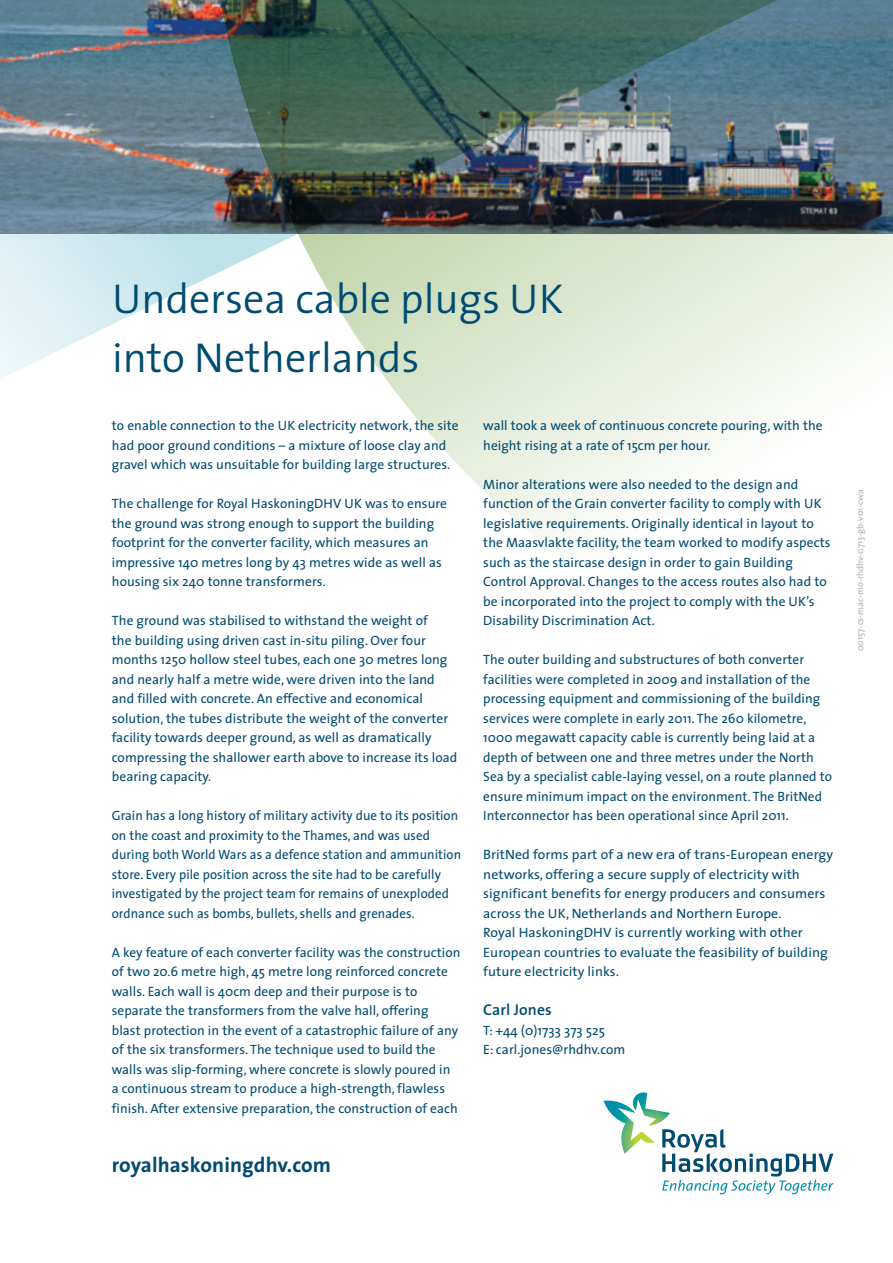
<style>
.page{position:relative;width:893px;height:1263px;background:#fff}
.page>*{position:absolute;margin:0;border:0;box-sizing:border-box;transform-origin:0 0}
.Insert_sheet_Main_He{font:300 42px "The Sans";color:#004b70}
.t1{font:700 21px "The Sans";letter-spacing:.005em;color:#004b70}
.Insert_sheet_-_conta{font:600 15.75px "The Sans";letter-spacing:.005em;color:#004b70}
.Insert_sheet_Body_Te{font:13.5px/19.5px "The Sans";letter-spacing:.005em;color:#004b70}
.Insert_sheet_Body_Te-2{font:13.5px/19.5px "The Sans";letter-spacing:.005em;color:#004b70;scale:.96 1}
.t2{font:9px "The Sans";color:#afb0b4}
</style>
<div class="page">
<img style="left:0;top:0;width:204px;height:234px">
<img style="left:204px;top:0;width:689px;height:546px">
<svg style="left:0;top:234px;width:298px;height:151px"></svg>
<svg style="left:603px;top:1092px;width:230px;height:102px"></svg>
<p class="Insert_sheet_Main_He" style="left:112px;top:272px;width:453px">Undersea cable plugs UK</p>
<p class="Insert_sheet_Main_He" style="left:112px;top:330px;width:309px">into Netherlands</p>
<p class="Insert_sheet_Body_Te" style="left:112px;top:416px;width:348px">to enable connection to the UK electricity network, the site had poor ground conditions – a mixture of loose clay and gravel which was unsuitable for building large structures.</p>
<p class="Insert_sheet_Body_Te" style="left:112px;top:494px;width:337px">The challenge for Royal HaskoningDHV UK was to ensure the ground was strong enough to support the building footprint for the converter facility, which measures an impressive 140 metres long by 43 metres wide as well as housing six 240 tonne transformers.</p>
<p class="Insert_sheet_Body_Te" style="left:112px;top:611px;width:347px">The ground was stabilised to withstand the weight of<br>the building using driven cast in-situ piling. Over four months 1250 hollow steel tubes, each one 30 metres long and nearly half a metre wide, were driven into the land and filled with concrete. An effective and economical solution, the tubes distribute the weight of the converter facility towards deeper ground, as well as dramatically compressing the shallower earth above to increase its load bearing capacity.</p>
<p class="Insert_sheet_Body_Te-2" style="left:112px;top:806px;width:365px">Grain has a long history of military activity due to its position on the coast and proximity to the Thames, and was used during both World Wars as a defence station and ammunition store. Every pile position across the site had to be carefully investigated by the project team for remains of unexploded ordnance such as bombs, bullets, shells and grenades.</p>
<p class="Insert_sheet_Body_Te" style="left:112px;top:942px;width:350px">A key feature of each converter facility was the construction of two 20.6 metre high, 45 metre long reinforced concrete walls. Each wall is 40cm deep and their purpose is to separate the transformers from the valve hall, offering blast protection in the event of a catastrophic failure of any of the six transformers. The technique used to build the walls was slip-forming, where concrete is slowly poured in a continuous stream to produce a high-strength, flawless finish. After extensive preparation, the construction of each</p>
<h2 class="t1" style="left:112px;top:1151px;width:221px">royalhaskoningdhv.com</h2>
<p class="Insert_sheet_Body_Te" style="left:483px;top:416px;width:341px">wall took a week of continuous concrete pouring, with the height rising at a rate of 15cm per hour.</p>
<p class="Insert_sheet_Body_Te" style="left:483px;top:474px;width:349px">Minor alterations were also needed to the design and function of the Grain converter facility to comply with UK legislative requirements. Originally identical in layout to the Maasvlakte facility, the team worked to modify aspects such as the staircase design in order to gain Building Control Approval. Changes to the access routes also had to be incorporated into the project to comply with the UK’s Disability Discrimination Act.</p>
<p class="Insert_sheet_Body_Te" style="left:483px;top:650px;width:350px">The outer building and substructures of both converter facilities were completed in 2009 and installation of the processing equipment and commissioning of the building services were complete in early 2011. The 260 kilometre, 1000 megawatt capacity cable is currently being laid at a depth of between one and three metres under the North Sea by a specialist cable-laying vessel, on a route planned to ensure minimum impact on the environment. The BritNed Interconnector has been operational since April 2011.</p>
<p class="Insert_sheet_Body_Te" style="left:483px;top:845px;width:352px">BritNed forms part of a new era of trans-European energy networks, offering a secure supply of electricity with significant benefits for energy producers and consumers across the UK, Netherlands and Northern Europe.<br>Royal HaskoningDHV is currently working with other European countries to evaluate the feasibility of building future electricity links.</p>
<p class="Insert_sheet_-_conta" style="left:483px;top:1000px;width:70px">Carl Jones</p>
<p class="Insert_sheet_Body_Te" style="left:483px;top:1020px;width:123px">T: +44 (0)1733 373 525</p>
<p class="Insert_sheet_Body_Te" style="left:483px;top:1040px;width:144px">E: carl.jones@rhdhv.com</p>
<p class="t2" style="left:854px;top:651px;width:163px;rotate:-90deg">00157-cs-mac-mo-rhdhv-0713-gb-v01-cwa</p>
</div>
